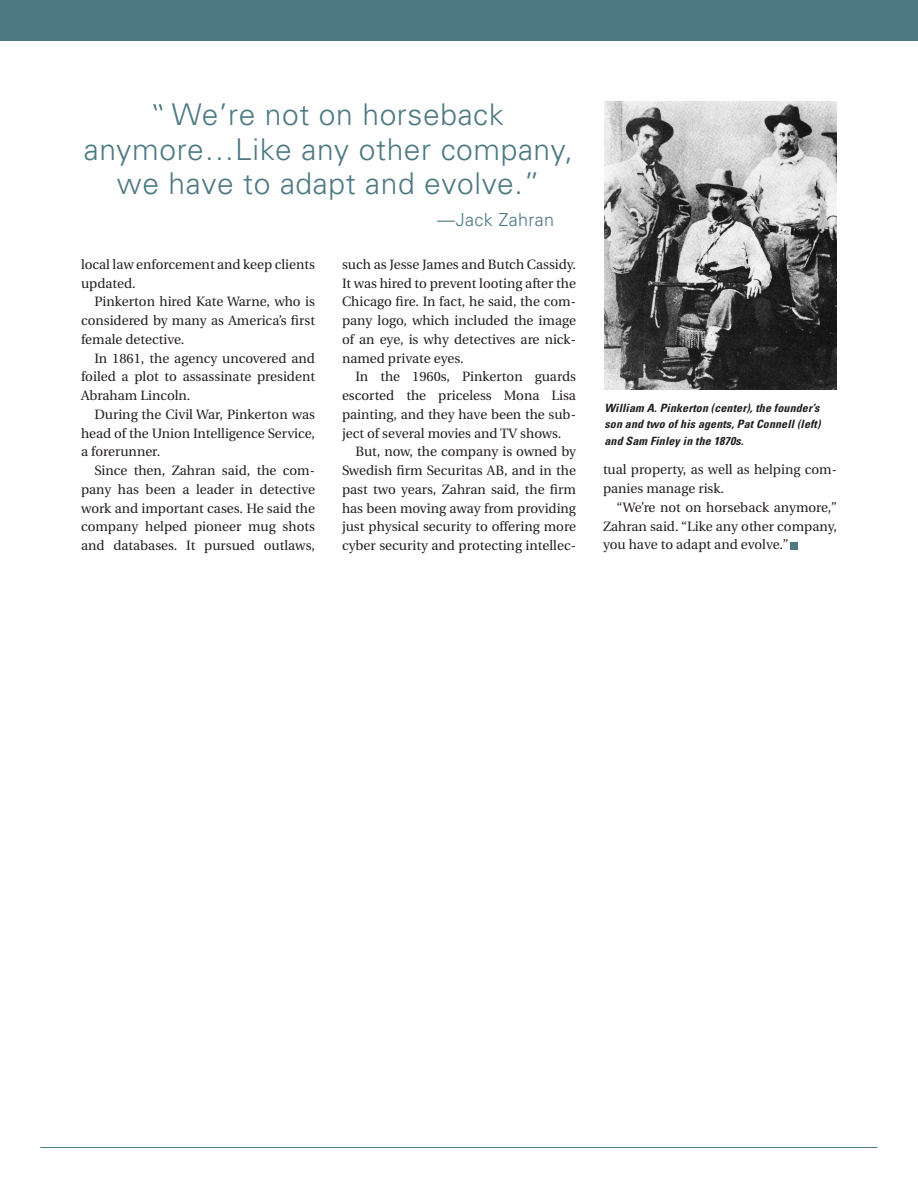
<style>
.page{position:relative;width:918px;height:1188px;background:#fff}
.page>*{position:absolute;margin:0;border:0;box-sizing:border-box;transform-origin:0 0}
.quote{font:300 30px "Univers";letter-spacing:.02em;color:#4d7983}
.quote-2{font:300 18px "Univers";letter-spacing:.02em;color:#4d7983}
.text{font:13.5px/18.8px "Utopia";color:#231f20;text-align:justify}
.t1{font:italic 700 condensed 11.4px/16.5px "Univers";letter-spacing:.01em;color:#231f20;text-align:justify;scale:1.05 1}
</style>
<div class="page">
<div style="left:0;top:0;width:918px;height:40px;background:#4d7983"></div>
<hr style="left:40px;top:1147px;width:838px;height:1px;background:#4d7983">
<img style="left:604px;top:101px;width:233px;height:288px">
<svg style="left:153px;top:104px;width:9px;height:6px"></svg>
<div style="left:791px;top:543px;width:7px;height:7px;background:#4d7983"></div>
<p class="quote" style="left:172px;top:97px;width:333px">We’re not on horseback</p>
<p class="quote" style="left:84px;top:131px;width:491px">anymore…Like any other company,</p>
<p class="quote" style="left:117px;top:166px;width:425px">we have to adapt and evolve.”</p>
<p class="quote-2" style="left:437px;top:209px;width:118px">—Jack Zahran</p>
<p class="text" style="left:81px;top:255px;width:236px">local law enforcement and keep clients updated.</p>
<p class="text" style="left:81px;top:293px;width:236px;text-indent:14px">Pinkerton hired Kate Warne, who is considered by many as America’s first female detective.</p>
<p class="text" style="left:81px;top:349px;width:236px;text-indent:14px">In 1861, the agency uncovered and foiled a plot to assassinate president Abraham Lincoln.</p>
<p class="text" style="left:81px;top:405px;width:236px;text-indent:14px">During the Civil War, Pinkerton was head of the Union Intelligence Service, a forerunner.</p>
<p class="text" style="left:81px;top:461px;width:236px;text-indent:14px">Since then, Zahran said, the com&shy;pany has been a leader in detective work and important cases. He said the company helped pioneer mug shots and databases. It pursued outlaws,</p>
<p class="text" style="left:342px;top:255px;width:236px">such as Jesse James and Butch Cassidy.<br>It was hired to prevent looting after the Chicago fire. In fact, he said, the com&shy;pany logo, which included the image of an eye, is why detectives are nick&shy;named private eyes.</p>
<p class="text" style="left:342px;top:368px;width:236px;text-indent:14px">In the 1960s, Pinkerton guards escorted the priceless Mona Lisa painting, and they have been the sub&shy;ject of several movies and TV shows.</p>
<p class="text" style="left:342px;top:443px;width:236px;text-indent:14px">But, now, the company is owned by Swedish firm Securitas AB, and in the past two years, Zahran said, the firm has been moving away from providing just physical security to offering more cyber security and protecting intellec-</p>
<p class="t1" style="left:604px;top:399px;width:207px">William A. Pinkerton (center), the founder’s son and two of his agents, Pat Connell (left) and Sam Finley in the 1870s.</p>
<p class="text" style="left:603px;top:461px;width:235px">tual property, as well as helping com&shy;panies manage risk.</p>
<p class="text" style="left:603px;top:498px;width:236px;text-indent:14px">“We’re not on horseback anymore,” Zahran said. “Like any other company, you have to adapt and evolve.”</p>
</div>
